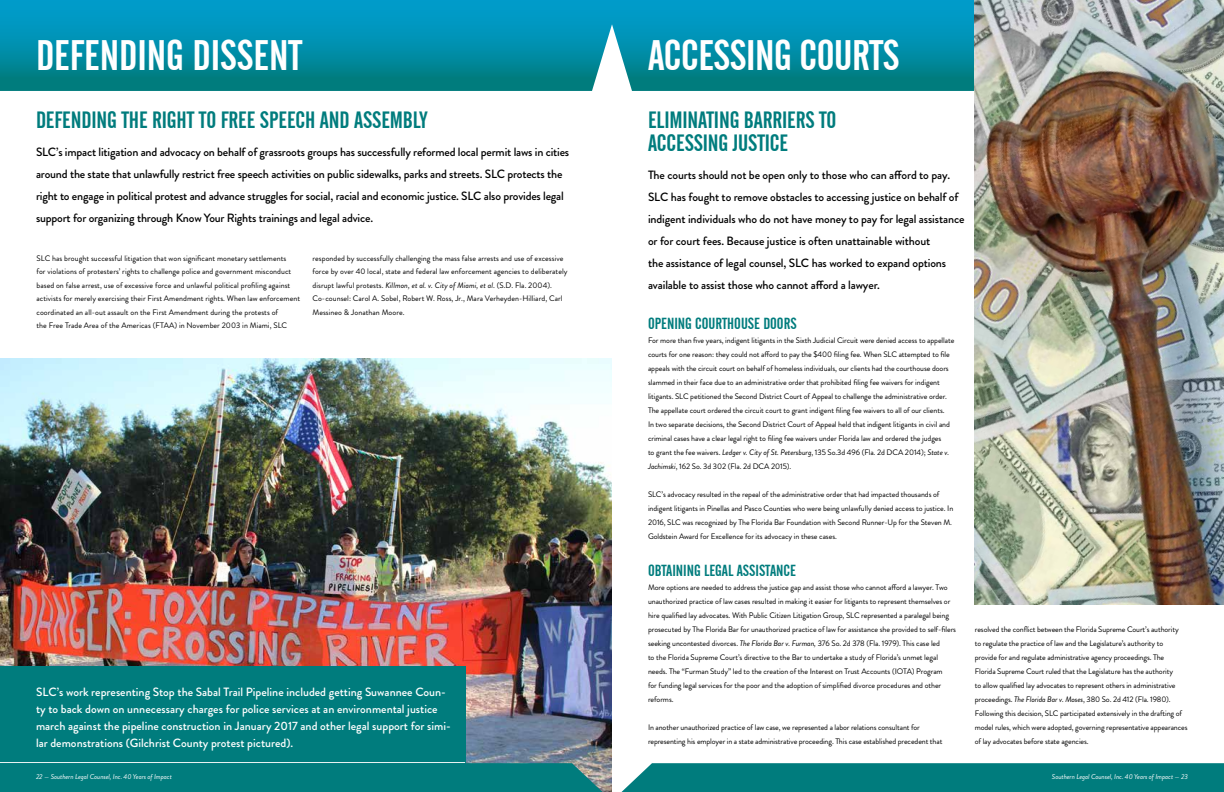
<style>
.page{position:relative;width:1224px;height:792px;background:#fff}
.page>*{position:absolute;margin:0;border:0;box-sizing:border-box;transform-origin:0 0}
.t1{font:42.5px "Alternate Gothic No 2 BT";color:#fff}
.t2{font:23.5px/23.5px "Alternate Gothic No 2 BT";letter-spacing:-.005em;color:#007c7d}
.t3{font:16px "Alternate Gothic No 2 BT";color:#007c7d}
.t4{font:500 12px/22px "Brandon Grotesque";letter-spacing:-.015em;color:#000}
.t5{font:500 12px/17px "Brandon Grotesque";color:#fff}
.t6{font:8px/14px "Brandon Grotesque";letter-spacing:-.01em;color:#000}
.t7{font:italic 7px "Brandon Grotesque";letter-spacing:-.01em;color:#fff}
.s1{font-style:italic}
</style>
<div class="page">
<svg style="left:0;top:0;width:602px;height:91px;background:#008ea8"></svg>
<svg style="left:602px;top:0;width:373px;height:91px;background:#0992ac"></svg>
<img style="left:0;top:359px;width:612px;height:404px">
<img style="left:975px;top:0;width:249px;height:605px">
<div style="left:0;top:666px;width:465px;height:103px;background:#007c7d"></div>
<hr style="left:0;top:762px;width:465px;height:1px;background:#fff">
<div style="left:0;top:763px;width:1224px;height:29px;background:#007c7d"></div>
<h1 class="t1" style="left:36px;top:31px;width:268px">DEFENDING DISSENT</h1>
<h1 class="t1" style="left:648px;top:31px;width:253px">ACCESSING COURTS</h1>
<h2 class="t2" style="left:36px;top:108px;width:394px">DEFENDING THE RIGHT TO FREE SPEECH AND ASSEMBLY</h2>
<p class="t4" style="left:36px;top:141px;width:535px">SLC’s impact litigation and advocacy on behalf of grassroots groups has successfully reformed local permit laws in cities around the state that unlawfully restrict free speech activities on public sidewalks, parks and streets. SLC protects the right to engage in political protest and advance struggles for social, racial and economic justice. SLC also provides legal support for organizing through Know Your Rights trainings and legal advice.</p>
<h2 class="t2" style="left:648px;top:108px;width:190px">ELIMINATING BARRIERS TO<br>ACCESSING JUSTICE</h2>
<p class="t4" style="left:648px;top:165px;width:318px">The courts should not be open only to those who can afford to pay.<br>SLC has fought to remove obstacles to accessing justice on behalf of indigent individuals who do not have money to pay for legal assistance or for court fees. Because justice is often unattainable without<br>the assistance of legal counsel, SLC has worked to expand options available to assist those who cannot afford a lawyer.</p>
<p class="t6" style="left:36px;top:252px;width:265px;line-height:13.5px">SLC has brought successful litigation that won significant monetary settlements<br>for violations of protesters’ rights to challenge police and government misconduct based on false arrest, use of excessive force and unlawful political profiling against activists for merely exercising their First Amendment rights. When law enforcement coordinated an all-out assault on the First Amendment during the protests of<br>the Free Trade Area of the Americas (FTAA) in November 2003 in Miami, SLC</p>
<p class="t6" style="left:312px;top:252px;width:257px;line-height:13.5px">responded by successfully challenging the mass false arrests and use of excessive force by over 40 local, state and federal law enforcement agencies to deliberately disrupt lawful protests. <span class="s1">Killmon, et al. v. City of Miami, et al</span>. (S.D. Fla. 2004).<br>Co-counsel: Carol A. Sobel, Robert W. Ross, Jr., Mara Verheyden-Hilliard, Carl Messineo &amp; Jonathan Moore.</p>
<h3 class="t3" style="left:648px;top:314px;width:150px">OPENING COURTHOUSE DOORS</h3>
<p class="t6" style="left:648px;top:333px;width:308px">For more than five years, indigent litigants in the Sixth Judicial Circuit were denied access to appellate courts for one reason: they could not afford to pay the $400 filing fee. When SLC attempted to file appeals with the circuit court on behalf of homeless individuals, our clients had the courthouse doors slammed in their face due to an administrative order that prohibited filing fee waivers for indigent litigants. SLC petitioned the Second District Court of Appeal to challenge the administrative order.<br>The appellate court ordered the circuit court to grant indigent filing fee waivers to all of our clients.<br>In two separate decisions, the Second District Court of Appeal held that indigent litigants in civil and criminal cases have a clear legal right to filing fee waivers under Florida law and ordered the judges<br>to grant the fee waivers. <span class="s1">Ledger v. City of St. Petersburg</span>, 135 So.3d 496 (Fla. 2d DCA 2014); <span class="s1">State v.<br>Jachimski</span>, 162 So. 3d 302 (Fla. 2d DCA 2015).</p>
<p class="t6" style="left:648px;top:487px;width:307px">SLC’s advocacy resulted in the repeal of the administrative order that had impacted thousands of indigent litigants in Pinellas and Pasco Counties who were being unlawfully denied access to justice. In 2016, SLC was recognized by The Florida Bar Foundation with Second Runner-U p for the Steven M.<br>Goldstein Award for Excellence for its advocacy in these cases.</p>
<h3 class="t3" style="left:648px;top:562px;width:150px">OBTAINING LEGAL ASSISTANCE</h3>
<p class="t6" style="left:648px;top:580px;width:310px">More options are needed to address the justice gap and assist those who cannot afford a lawyer. Two unauthorized practice of law cases resulted in making it easier for litigants to represent themselves or hire qualified lay advocates. With Public Citizen Litigation Group, SLC represented a paralegal being prosecuted by The Florida Bar for unauthorized practice of law for assistance she provided to self-filers seeking uncontested divorces. <span class="s1">The Florida Bar v. Furman,</span> 376 So. 2d 378 (Fla. 1979). This case led<br>to the Florida Supreme Court’s directive to the Bar to undertake a study of Florida’s unmet legal needs. The “Furman Study” led to the creation of the Interest on Trust Accounts (IOTA) Program<br>for funding legal services for the poor and the adoption of simplified divorce procedures and other reforms.</p>
<p class="t6" style="left:648px;top:720px;width:296px">In another unauthorized practice of law case, we represented a labor relations consultant for representing his employer in a state administrative proceeding. This case established precedent that</p>
<p class="t6" style="left:975px;top:622px;width:214px">resolved the conflict between the Florida Supreme Court’s authority<br>to regulate the practice of law and the Legislature’s authority to<br>provide for and regulate administrative agency proceedings. The<br>Florida Supreme Court ruled that the Legislature has the authority<br>to allow qualified lay advocates to represent others in administrative proceedings. <span class="s1">The Florida Bar v. Moses</span>, 380 So. 2d 412 (Fla. 1980).<br>Following this decision, SLC participated extensively in the drafting of model rules, which were adopted, governing representative appearances of lay advocates before state agencies.</p>
<p class="t5" style="left:36px;top:684px;width:416px">SLC’s work representing Stop the Sabal Trail Pipeline included getting Suwannee Coun&shy;ty to back down on unnecessary charges for police services at an environmental justice march against the pipeline construction in January 2017 and other legal support for simi&shy;lar demonstrations (Gilchrist County protest pictured).</p>
<p class="t7" style="left:36px;top:772px;width:137px">22 — Southern Legal Counsel, Inc. 40 Years of Impact</p>
<p class="t7" style="left:1052px;top:772px;width:138px">Southern Legal Counsel, Inc. 40 Years of Impact — 23</p>
</div>
